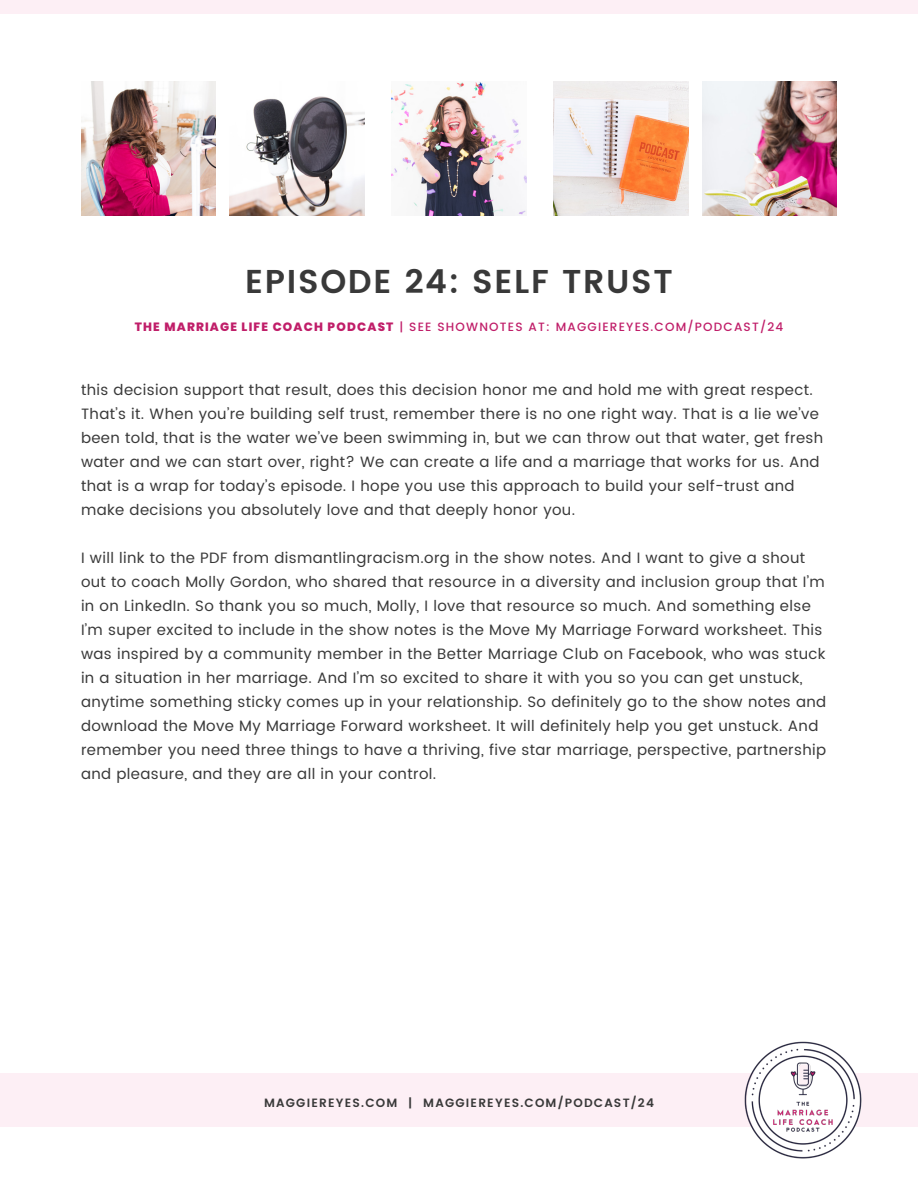
<style>
.page{position:relative;width:918px;height:1188px;background:#fff}
.page>*{position:absolute;margin:0;border:0;box-sizing:border-box;transform-origin:0 0}
.t1{font:600 33px "Poppins";letter-spacing:.05em;color:#393939}
.t2{font:15px/24px "Poppins";letter-spacing:.025em;color:#393939}
.t3{font:500 12px "Poppins";letter-spacing:.1em;color:#c01e69}
.t4{font:600 12px "Poppins";letter-spacing:.1em;color:#393939}
.s1{font-weight:800}
</style>
<div class="page">
<div style="left:0;top:1073px;width:918px;height:54px;background:#fdeff5"></div>
<div style="left:0;top:0;width:918px;height:14px;background:#fdeff5"></div>
<img style="left:81px;top:81px;width:135px;height:135px">
<img style="left:392px;top:82px;width:134px;height:134px">
<img style="left:702px;top:81px;width:135px;height:135px">
<img style="left:230px;top:96px;width:134px;height:120px">
<img style="left:554px;top:81px;width:134px;height:135px">
<img style="left:744px;top:1041px;width:118px;height:118px">
<h1 class="t1" style="left:245px;top:257px;width:429px">EPISODE 24: SELF TRUST</h1>
<p class="t3" style="left:135px;top:318px;width:650px"><span class="s1">THE MARRIAGE LIFE COACH PODCAST</span> | SEE SHOWNOTES AT: MAGGIEREYES.COM/PODCAST/24</p>
<p class="t2" style="left:81px;top:378px;width:744px">this decision support that result, does this decision honor me and hold me with great respect.<br>That’s it. When you’re building self trust, remember there is no one right way. That is a lie we’ve been told, that is the water we’ve been swimming in, but we can throw out that water, get fresh water and we can start over, right? We can create a life and a marriage that works for us. And that is a wrap for today’s episode. I hope you use this approach to build your self-trust and make decisions you absolutely love and that deeply honor you.</p>
<p class="t2" style="left:81px;top:546px;width:747px">I will link to the PDF from dismantlingracism.org in the show notes. And I want to give a shout out to coach Molly Gordon, who shared that resource in a diversity and inclusion group that I’m in on LinkedIn. So thank you so much, Molly, I love that resource so much. And something else I’m super excited to include in the show notes is the Move My Marriage Forward worksheet. This was inspired by a community member in the Better Marriage Club on Facebook, who was stuck in a situation in her marriage. And I’m so excited to share it with you so you can get unstuck, anytime something sticky comes up in your relationship. So definitely go to the show notes and download the Move My Marriage Forward worksheet. It will definitely help you get unstuck. And remember you need three things to have a thriving, five star marriage, perspective, partnership and pleasure, and they are all in your control.</p>
<p class="t4" style="left:264px;top:1094px;width:391px">MAGGIEREYES.COM | MAGGIEREYES.COM/PODCAST/24</p>
</div>
